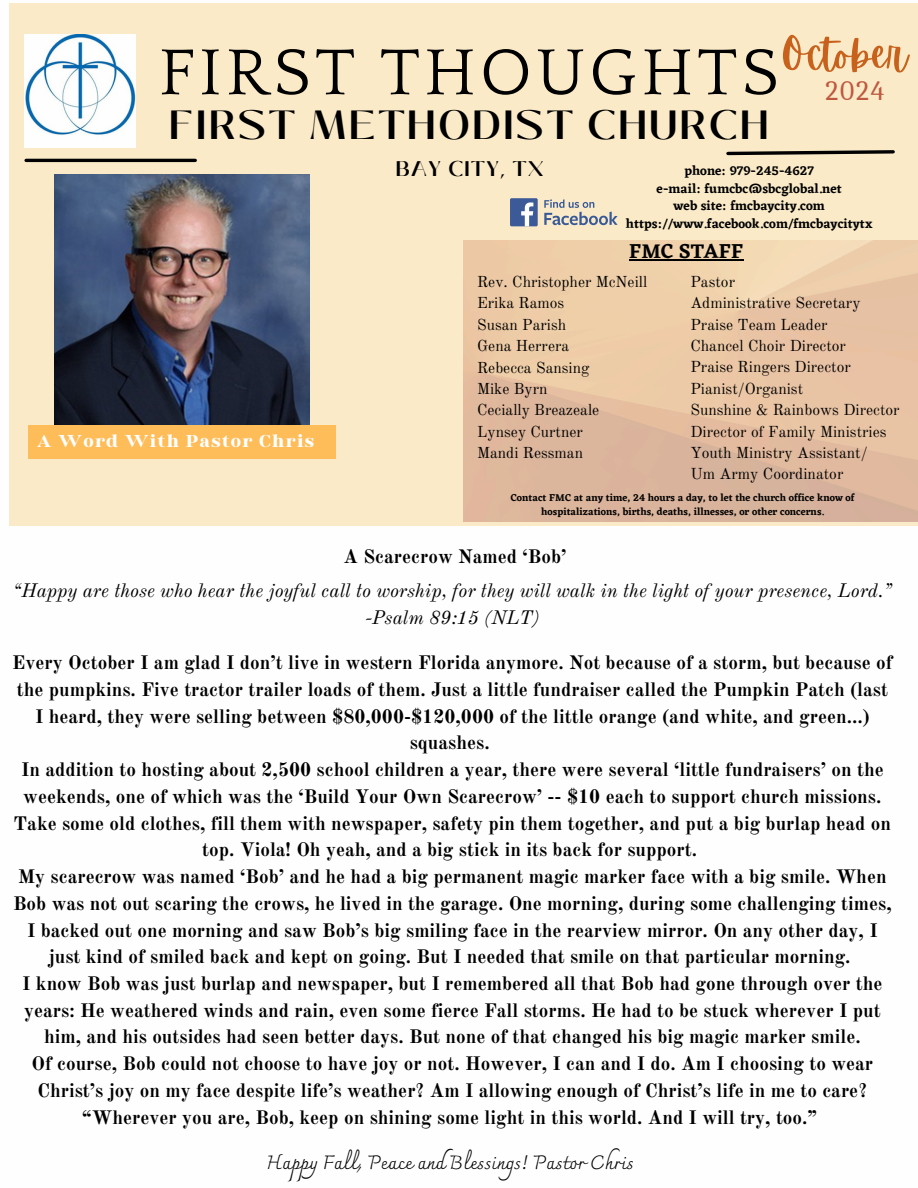
<style>
.page{position:relative;width:918px;height:1188px;background:#fff}
.page>*{position:absolute;margin:0;border:0;box-sizing:border-box;transform-origin:0 0}
.t1{font:67.65px "Quattrocento";letter-spacing:.065em;color:#000}
.t2{font:600 40.65px "Black Mango";letter-spacing:.065em;color:#000}
.t3{font:27.45px "Caladea";color:#be593f}
.t4{font:700 21.3px "Binggo Wood Display";letter-spacing:.065em;color:#fff}
.t5{font:600 21.15px "Black Mango";letter-spacing:.065em;color:#000}
.t6{font:600 20.55px "Eczar";color:#000}
.t7{font:700 19.05px/26.7px "Old Standard";color:#000;text-align:center}
.t8{font:italic 19.05px/26.7px "Old Standard";color:#000;text-align:center}
.t9{font:19.05px "Charmonman";color:#000}
.t10{font:15.6px "Old Standard";color:#000}
.t11{font:600 13.2px "Eczar";color:#000}
.t12{font:600 10.2px/13.6px "Eczar";color:#000;text-align:center}
</style>
<div class="page">
<div style="left:10px;top:4px;width:908px;height:522px;background:#faeac8"></div>
<img style="left:464px;top:241px;width:453px;height:280px">
<hr style="left:26px;top:159px;width:169px;height:3px;background:#000">
<svg style="left:726px;top:150px;width:169px;height:6px"></svg>
<svg style="left:544px;top:199px;width:74px;height:26px"></svg>
<div style="left:510px;top:198px;width:28px;height:28px;background:#3d5a98;border-radius:2px"></div>
<svg style="left:521px;top:202px;width:12px;height:24px"></svg>
<img style="left:55px;top:174px;width:254px;height:252px">
<img style="left:24px;top:35px;width:112px;height:112px">
<div style="left:28px;top:426px;width:307px;height:33px;background:#ffbd59"></div>
<svg style="left:783px;top:35px;width:127px;height:38px"></svg>
<hr style="left:629px;top:259px;width:115px;height:1px;background:#000">
<p class="t1" style="left:159px;top:37px;width:621px">FIRST THOUGHTS</p>
<p class="t2" style="left:169px;top:94px;width:601px">FIRST METHODIST CHURCH</p>
<p class="t5" style="left:396px;top:153px;width:149px">BAY CITY, TX</p>
<p class="t3" style="left:826px;top:75px;width:60px">2024</p>
<p class="t11" style="left:684px;top:163px;width:131px">phone: 979-245-4627</p>
<p class="t11" style="left:657px;top:180px;width:187px">e-mail: fumcbc@sbcglobal.net</p>
<p class="t11" style="left:674px;top:198px;width:153px">web site: fmcbaycity.com</p>
<p class="t11" style="left:626px;top:215px;width:248px">https://www.facebook.com/fmcbaycitytx</p>
<p class="t4" style="left:37px;top:430px;width:278px">A Word With Pastor Chris</p>
<p class="t6" style="left:629px;top:239px;width:116px">FMC STAFF</p>
<p class="t10" style="left:477px;top:272px;width:172px">Rev. Christopher McNeill</p>
<p class="t10" style="left:477px;top:294px;width:89px">Erika Ramos</p>
<h3 class="t10" style="left:477px;top:315px;width:91px">Susan Parish</h3>
<p class="t10" style="left:477px;top:336px;width:94px">Gena Herrera</p>
<p class="t10" style="left:477px;top:358px;width:114px">Rebecca Sansing</p>
<p class="t10" style="left:477px;top:379px;width:72px">Mike Byrn</p>
<p class="t10" style="left:477px;top:400px;width:124px">Cecially Breazeale</p>
<p class="t10" style="left:477px;top:422px;width:107px">Lynsey Curtner</p>
<p class="t10" style="left:477px;top:443px;width:107px">Mandi Ressman</p>
<h4 class="t12" style="left:511px;top:491px;width:345px">Contact FMC at any time, 24 hours a day, to let the church office know of hospitalizations, births, deaths, illnesses, or other concerns.</h4>
<p class="t10" style="left:690px;top:272px;width:46px">Pastor</p>
<h5 class="t10" style="left:690px;top:294px;width:172px">Administrative Secretary</h5>
<p class="t10" style="left:690px;top:315px;width:139px">Praise Team Leader</p>
<p class="t10" style="left:690px;top:336px;width:157px">Chancel Choir Director</p>
<p class="t10" style="left:690px;top:358px;width:162px">Praise Ringers Director</p>
<p class="t10" style="left:690px;top:379px;width:114px">Pianist/Organist</p>
<p class="t10" style="left:690px;top:400px;width:211px">Sunshine &amp; Rainbows Director</p>
<p class="t10" style="left:690px;top:422px;width:198px">Director of Family Ministries</p>
<p class="t10" style="left:690px;top:443px;width:179px">Youth Ministry Assistant/</p>
<p class="t10" style="left:690px;top:465px;width:155px">Um Army Coordinator</p>
<p class="t7" style="left:344px;top:544px;width:224px">A Scarecrow Named ‘Bob’</p>
<p class="t8" style="left:13px;top:578px;width:880px">“Happy are those who hear the joyful call to worship, for they will walk in the light of your presence, Lord.” -Psalm 89:15 (NLT)</p>
<p class="t7" style="left:12px;top:650px;width:882px">Every October I am glad I don’t live in western Florida anymore. Not because of a storm, but because of the pumpkins. Five tractor trailer loads of them. Just a little fundraiser called the Pumpkin Patch (last I heard, they were selling between $80,000-$120,000 of the little orange (and white, and green…) squashes.<br>In addition to hosting about 2,500 school children a year, there were several ‘little fundraisers’ on the weekends, one of which was the ‘Build Your Own Scarecrow’ -- $10 each to support church missions.<br>Take some old clothes, fill them with newspaper, safety pin them together, and put a big burlap head on top. Viola! Oh yeah, and a big stick in its back for support.<br>My scarecrow was named ‘Bob’ and he had a big permanent magic marker face with a big smile. When Bob was not out scaring the crows, he lived in the garage. One morning, during some challenging times, I backed out one morning and saw Bob’s big smiling face in the rearview mirror. On any other day, I just kind of smiled back and kept on going. But I needed that smile on that particular morning.<br>I know Bob was just burlap and newspaper, but I remembered all that Bob had gone through over the years: He weathered winds and rain, even some fierce Fall storms. He had to be stuck wherever I put him, and his outsides had seen better days. But none of that changed his big magic marker smile.<br>Of course, Bob could not choose to have joy or not. However, I can and I do. Am I choosing to wear Christ’s joy on my face despite life’s weather? Am I allowing enough of Christ’s life in me to care? “Wherever you are, Bob, keep on shining some light in this world. And I will try, too.”</p>
<p class="t9" style="left:266px;top:1151px;width:369px">Happy Fall, Peace and Blessings! Pastor Chris</p>
</div>
